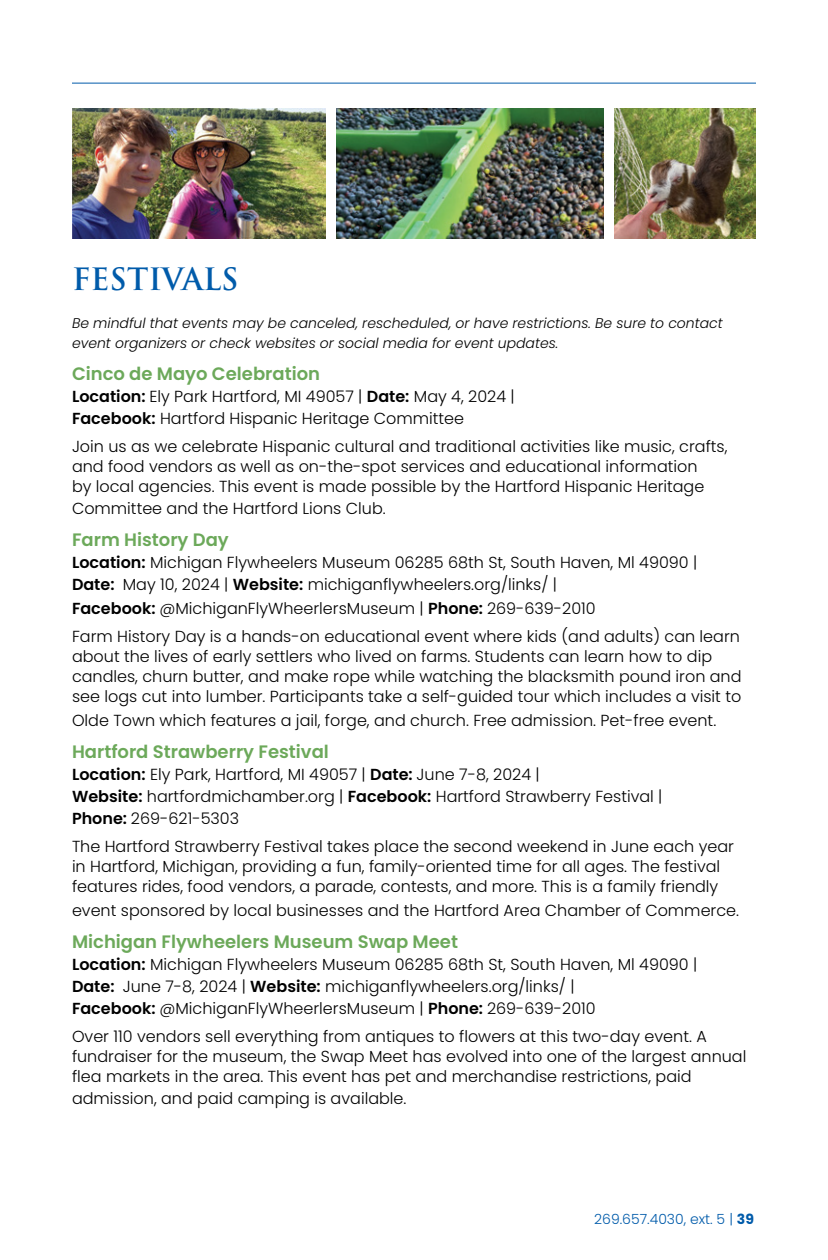
<style>
.page{position:relative;width:828px;height:1260px;background:#fff}
.page>*{position:absolute;margin:0;border:0;box-sizing:border-box;transform-origin:0 0}
.t1{font:700 30px "Trajan Pro";color:#005baa}
.t2{font:600 18px "Poppins";color:#6ca95a}
.t3{font:300 16px/20px "Poppins";color:#000}
.t4{font:italic 300 14px/20px "Poppins";color:#000}
.t5{font:300 14px "Poppins";color:#005baa}
.s1{font-weight:600}
.s2{font-weight:700}
</style>
<div class="page">
<hr style="left:72px;top:83px;width:684px;height:1px;background:#005baa">
<img style="left:72px;top:108px;width:253px;height:131px">
<img style="left:337px;top:108px;width:266px;height:131px">
<img style="left:615px;top:108px;width:141px;height:131px">
<h1 class="t1" style="left:72px;top:261px;width:168px">FESTIVALS</h1>
<p class="t4" style="left:72px;top:313px;width:652px">Be mindful that events may be canceled, rescheduled, or have restrictions. Be sure to contact event organizers or check websites or social media for event updates.</p>
<p class="t2" style="left:72px;top:363px;width:250px">Cinco de Mayo Celebration</p>
<p class="t3" style="left:72px;top:385px;width:444px;line-height:22px"><span class="s1">Location:</span> Ely Park Hartford, MI 49057 | <span class="s1">Date:</span> May 4, 2024 |<br><span class="s1">Facebook:</span> Hartford Hispanic Heritage Committee</p>
<p class="t3" style="left:72px;top:436px;width:657px">Join us as we celebrate Hispanic cultural and traditional activities like music, crafts, and food vendors as well as on-the-spot services and educational information<br>by local agencies. This event is made possible by the Hartford Hispanic Heritage</p>
<p class="t3" style="left:72px;top:498px;width:315px">Committee and the Hartford Lions Club.</p>
<p class="t2" style="left:72px;top:529px;width:158px">Farm History Day</p>
<p class="t3" style="left:72px;top:551px;width:627px;line-height:22px"><span class="s1">Location:</span> Michigan Flywheelers Museum 06285 68th St, South Haven, Ml 49090 |<br><span class="s1">Date:</span> May 10, 2024 | <span class="s1">Website:</span> michiganflywheelers.org/links/ |</p>
<p class="t3" style="left:72px;top:594px;width:669px;line-height:28px"><span class="s1">Facebook:</span> @MichiganFlyWheerlersMuseum | <span class="s1">Phone:</span> 269-639-2010<br>Farm History Day is a hands-on educational event where kids (and adults) can learn</p>
<p class="t3" style="left:72px;top:646px;width:671px">about the lives of early settlers who lived on farms. Students can learn how to dip candles, churn butter, and make rope while watching the blacksmith pound iron and see logs cut into lumber. Participants take a self-guided tour which includes a visit to</p>
<p class="t3" style="left:72px;top:710px;width:646px">Olde Town which features a jail, forge, and church. Free admission. Pet-free event.</p>
<p class="t2" style="left:72px;top:741px;width:258px">Hartford Strawberry Festival</p>
<p class="t3" style="left:72px;top:763px;width:592px;line-height:22px"><span class="s1">Location:</span> Ely Park, Hartford, MI 49057 | <span class="s1">Date:</span> June 7-8, 2024 |<br><span class="s1">Website:</span> hartfordmichamber.org | <span class="s1">Facebook:</span> Hartford Strawberry Festival |<br><span class="s1">Phone:</span> 269-621-5303</p>
<p class="t3" style="left:72px;top:836px;width:663px">The Hartford Strawberry Festival takes place the second weekend in June each year in Hartford, Michigan, providing a fun, family-oriented time for all ages. The festival features rides, food vendors, a parade, contests, and more. This is a family friendly</p>
<p class="t3" style="left:72px;top:900px;width:669px">event sponsored by local businesses and the Hartford Area Chamber of Commerce.</p>
<p class="t2" style="left:72px;top:931px;width:387px">Michigan Flywheelers Museum Swap Meet</p>
<p class="t3" style="left:72px;top:953px;width:627px;line-height:22px"><span class="s1">Location:</span> Michigan Flywheelers Museum 06285 68th St, South Haven, Ml 49090 |<br><span class="s1">Date:</span> June 7-8, 2024 | <span class="s1">Website:</span> michiganflywheelers.org/links/ |<br><span class="s1">Facebook:</span> @MichiganFlyWheerlersMuseum | <span class="s1">Phone:</span> 269-639-2010</p>
<p class="t3" style="left:72px;top:1026px;width:676px">Over 110 vendors sell everything from antiques to flowers at this two-day event. A fundraiser for the museum, the Swap Meet has evolved into one of the largest annual flea markets in the area. This event has pet and merchandise restrictions, paid</p>
<p class="t3" style="left:72px;top:1088px;width:336px">admission, and paid camping is available.</p>
<p class="t5" style="left:594px;top:1211px;width:161px">269.657.4030, ext. 5 | <span class="s2">39</span></p>
</div>
